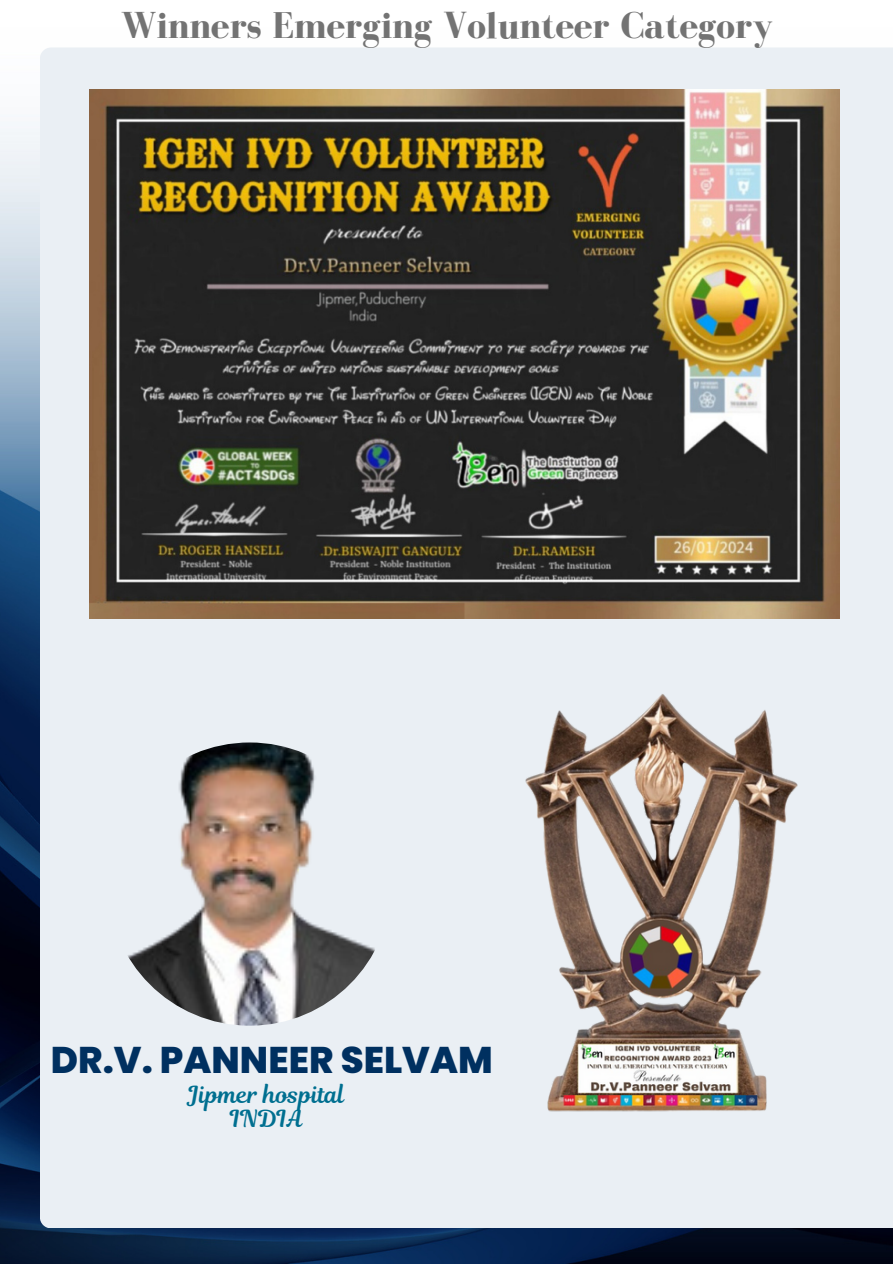
<style>
.page{position:relative;width:893px;height:1264px;background:#fff}
.page>*{position:absolute;margin:0;border:0;box-sizing:border-box;transform-origin:0 0}
.t1{font:700 38.25px "Bodoni FLF";color:#737373}
.t2{font:800 37.05px "Poppins";color:#003060}
.t3{font:23.25px "Magnolia Script";color:#006f90}
</style>
<div class="page">
<img style="left:0;top:122px;width:892px;height:1141px">
<div style="left:40px;top:47px;width:852px;height:1180px;background:#eaeff4"></div>
<img style="left:108px;top:742px;width:283px;height:283px;border-radius:50%">
<img style="left:89px;top:89px;width:750px;height:529px">
<img style="left:362px;top:618px;width:530px;height:590px">
<p class="t1" style="left:121px;top:5px;width:653px">Winners Emerging Volunteer Category</p>
<p class="t2" style="left:51px;top:1034px;width:443px">DR.V. PANNEER SELVAM</p>
<h1 class="t3" style="left:188px;top:1078px;width:158px">Jipmer hospital</h1>
<p class="t3" style="left:230px;top:1102px;width:74px">INDIA</p>
</div>
